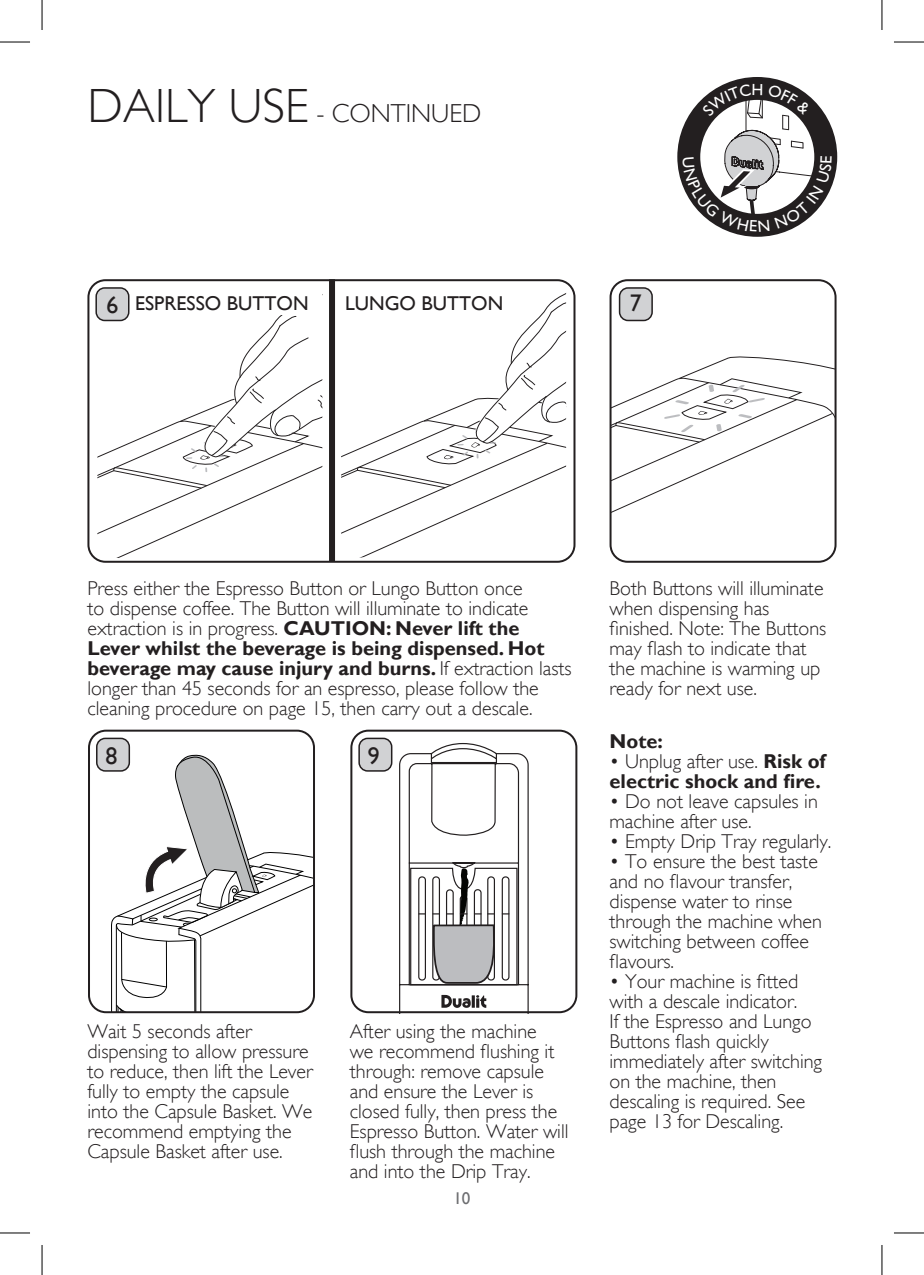
<style>
.page{position:relative;width:924px;height:1275px;background:#fff}
.page>*{position:absolute;margin:0;border:0;box-sizing:border-box;transform-origin:0 0}
.t1{font:300 48px "Gill Sans";color:#231f20}
.t2{font:300 26px "Gill Sans";color:#231f20}
.t3{font:24px "Gill Sans";color:#231f20}
.t4{font:300 20px/20px "Gill Sans";color:#231f20}
.t5{font:700 20px/20px "Gill Sans";color:#231f20}
.t6{font:20px "Gill Sans";color:#231f20}
.t7{font:17px "Gill Sans";color:#6c6d70}
.s1{font-weight:700}
.s2{font-weight:300}
</style>
<div class="page">
<svg style="left:399px;top:743px;width:129px;height:267px"></svg>
<svg style="left:97px;top:282px;width:225px;height:276px"></svg>
<svg style="left:341px;top:279px;width:225px;height:278px"></svg>
<svg style="left:612px;top:356px;width:223px;height:204px"></svg>
<div style="left:609px;top:279px;width:227px;height:284px;border:2px solid #231f20;border-radius:17px"></div>
<div style="left:87px;top:279px;width:488px;height:284px;border:2px solid #231f20;border-radius:17px"></div>
<div style="left:96px;top:288px;width:33px;height:32px;background:#d1d2d4;border-radius:9px"></div>
<div style="left:95px;top:287px;width:34px;height:34px;border:2px solid #231f20;border-radius:9px"></div>
<div style="left:619px;top:288px;width:32px;height:32px;background:#d1d2d4;border-radius:9px"></div>
<div style="left:618px;top:287px;width:34px;height:34px;border:2px solid #231f20;border-radius:9px"></div>
<div style="left:329px;top:279px;width:6px;height:282px;background:#231f20"></div>
<div style="left:135px;top:292px;width:186px;height:23px;background:#fff"></div>
<div style="left:345px;top:292px;width:165px;height:22px;background:#fff"></div>
<svg style="left:91px;top:754px;width:223px;height:258px"></svg>
<div style="left:88px;top:729px;width:227px;height:284px;border:2px solid #231f20;border-radius:17px"></div>
<div style="left:350px;top:729px;width:227px;height:284px;border:2px solid #231f20;border-radius:17px"></div>
<div style="left:97px;top:738px;width:32px;height:33px;background:#d1d2d4;border-radius:9px"></div>
<div style="left:96px;top:737px;width:34px;height:34px;border:2px solid #231f20;border-radius:9px"></div>
<div style="left:359px;top:738px;width:32px;height:33px;background:#d1d2d4;border-radius:9px"></div>
<div style="left:358px;top:737px;width:34px;height:34px;border:2px solid #231f20;border-radius:9px"></div>
<div style="left:677px;top:77px;width:159px;height:160px;background:#231f20;border-radius:50%"></div>
<hr style="left:0;top:42px;width:30px;height:1px;background:#000">
<hr style="left:893px;top:42px;width:30px;height:1px;background:#000">
<hr style="left:0;top:1232px;width:30px;height:1px;background:#000">
<hr style="left:893px;top:1232px;width:30px;height:1px;background:#000">
<hr style="left:42px;top:0;width:1px;height:30px;background:#000">
<hr style="left:42px;top:1245px;width:1px;height:30px;background:#000">
<hr style="left:881px;top:0;width:1px;height:30px;background:#000">
<hr style="left:881px;top:1245px;width:1px;height:30px;background:#000">
<svg style="left:682px;top:84px;width:149px;height:147px"></svg>
<p class="t1" style="left:87px;top:78px;width:222px">DAILY USE</p>
<p class="t2" style="left:316px;top:98px;width:166px">- CONTINUED</p>
<p class="t3" style="left:106px;top:291px;width:13px">6</p>
<p class="t6" style="left:135px;top:292px;width:175px">ESPRESSO BUTTON</p>
<p class="t6" style="left:345px;top:291px;width:160px">LUNGO BUTTON</p>
<p class="t3" style="left:629px;top:289px;width:13px">7</p>
<p class="t4" style="left:87px;top:578px;width:485px">Press either the Espresso Button or Lungo Button once<br>to dispense coffee. The Button will illuminate to indicate extraction is in progress. <span class="s1">CAUTION: Never lift the Lever whilst the beverage is being dispensed. Hot beverage may cause injury and burns.</span> If extraction lasts longer than 45 seconds for an espresso, please follow the cleaning procedure on page 15, then carry out a descale.</p>
<p class="t3" style="left:105px;top:741px;width:13px">8</p>
<p class="t3" style="left:368px;top:741px;width:13px">9</p>
<p class="t4" style="left:87px;top:1020px;width:227px">Wait 5 seconds after dispensing to allow pressure to reduce, then lift the Lever fully to empty the capsule into the Capsule Basket. We recommend emptying the<br>Capsule Basket after use.</p>
<p class="t4" style="left:349px;top:1020px;width:220px">After using the machine<br>we recommend flushing it through: remove capsule and ensure the Lever is closed fully, then press the<br>Espresso Button. Water will flush through the machine and into the Drip Tray.</p>
<p class="t7" style="left:453px;top:1188px;width:18px">10</p>
<p class="t4" style="left:609px;top:578px;width:218px">Both Buttons will illuminate when dispensing has finished. Note: The Buttons may flash to indicate that the machine is warming up ready for next use.</p>
<p class="t5" style="left:609px;top:731px;width:55px">Note:</p>
<p class="t5" style="left:609px;top:751px;width:217px"><span class="s2">• Unplug after use.</span> Risk of electric shock and fire.</p>
<p class="t4" style="left:609px;top:791px;width:210px">• Do not leave capsules in machine after use.</p>
<p class="t4" style="left:609px;top:831px;width:223px">• Empty Drip Tray regularly.</p>
<p class="t4" style="left:609px;top:851px;width:214px">• To ensure the best taste and no flavour transfer, dispense water to rinse through the machine when switching between coffee flavours.</p>
<p class="t4" style="left:609px;top:971px;width:214px">• Your machine is fitted with a descale indicator.<br>If the Espresso and Lungo<br>Buttons flash quickly immediately after switching on the machine, then descaling is required. See page 13 for Descaling.</p>
</div>
